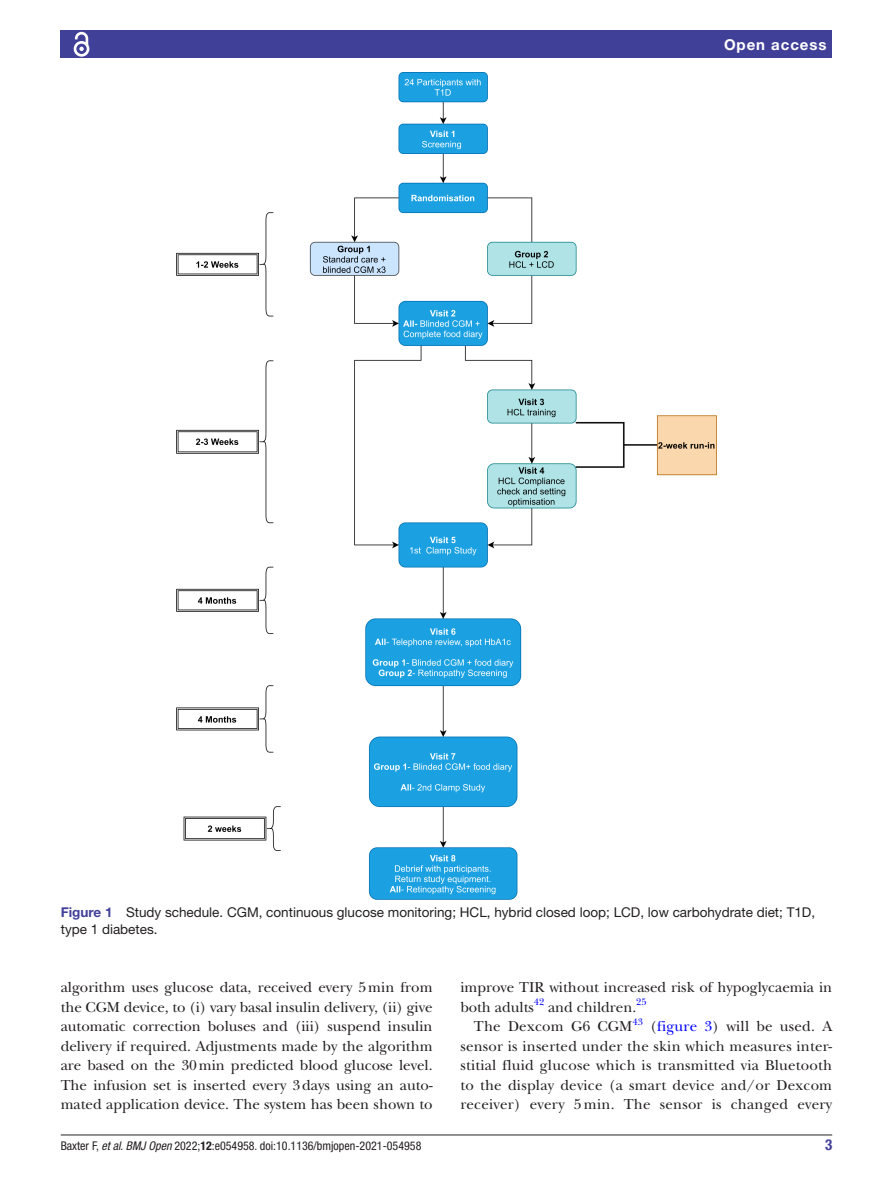
<style>
.page{position:relative;width:893px;height:1191px;background:#fff}
.page>*{position:absolute;margin:0;border:0;box-sizing:border-box;transform-origin:0 0}
.t1{font:15px/19.5px "New Baskerville";color:#231f20;text-align:justify}
.t2{font:700 15px "Helvetica Neue LT Std";letter-spacing:.065em;color:#fff}
.t3{font:700 condensed 15px "Helvetica Neue LT Std";color:#414099}
.t4{font:13.5px/16.2px "Helvetica Neue LT Std";color:#231f20}
.t5{font:condensed 12px "Helvetica Neue LT Std";color:#231f20}
.t6{font:9.9px "New Baskerville";color:#00f}
.s1{font-weight:700;color:#414099}
.s2{color:#00f}
.s3{font-style:italic}
.s4{font-weight:700}
</style>
<div class="page">
<hr style="left:61px;top:1134px;width:771px;height:1px;background:#231f20">
<div style="left:61px;top:31px;width:771px;height:27px;background:#414099"></div>
<svg style="left:73px;top:31px;width:17px;height:26px"></svg>
<img style="left:176px;top:73px;width:540px;height:826px">
<p class="t2" style="left:724px;top:35px;width:104px">Open access</p>
<p class="t4" style="left:61px;top:904px;width:756px"><span class="s1">Figure 1</span> Study schedule. CGM, continuous glucose monitoring; HCL, hybrid closed loop; LCD, low carbohydrate diet; T1D, type 1 diabetes.</p>
<p class="t1" style="left:61px;top:978px;width:373px">algorithm uses glucose data, received every 5min from the CGM device, to (i) vary basal insulin delivery, (ii) give automatic correction boluses and (iii) suspend insulin delivery if required. Adjustments made by the algorithm are based on the 30min predicted blood glucose level.<br>The infusion set is inserted every 3days using an auto&shy;mated application device. The system has been shown to</p>
<p class="t1" style="left:460px;top:978px;width:373px">improve TIR without increased risk of hypoglycaemia in both adults</p>
<p class="t6" style="left:534px;top:996px;width:12px">42</p>
<p class="t1" style="left:548px;top:997px;width:90px">and children.</p>
<p class="t6" style="left:636px;top:996px;width:12px">25</p>
<p class="t1" style="left:474px;top:1016px;width:160px">The Dexcom G6 CGM</p>
<p class="t6" style="left:633px;top:1015px;width:12px">43</p>
<p class="t1" style="left:460px;top:1016px;width:373px;text-indent:190px">(<span class="s2">figure 3</span>) will be used. A sensor is inserted under the skin which measures inter&shy;stitial fluid glucose which is transmitted via Bluetooth to the display device (a smart device and/or Dexcom receiver) every 5 min. The sensor is changed every</p>
<p class="t5" style="left:61px;top:1138px;width:362px">Baxter F, <span class="s3">et al</span>. <span class="s3">BMJ Open</span> 2022;<span class="s4">12</span>:e054958. doi:10.1136/bmjopen-2021-054958</p>
<p class="t3" style="left:825px;top:1135px;width:9px">3</p>
</div>
